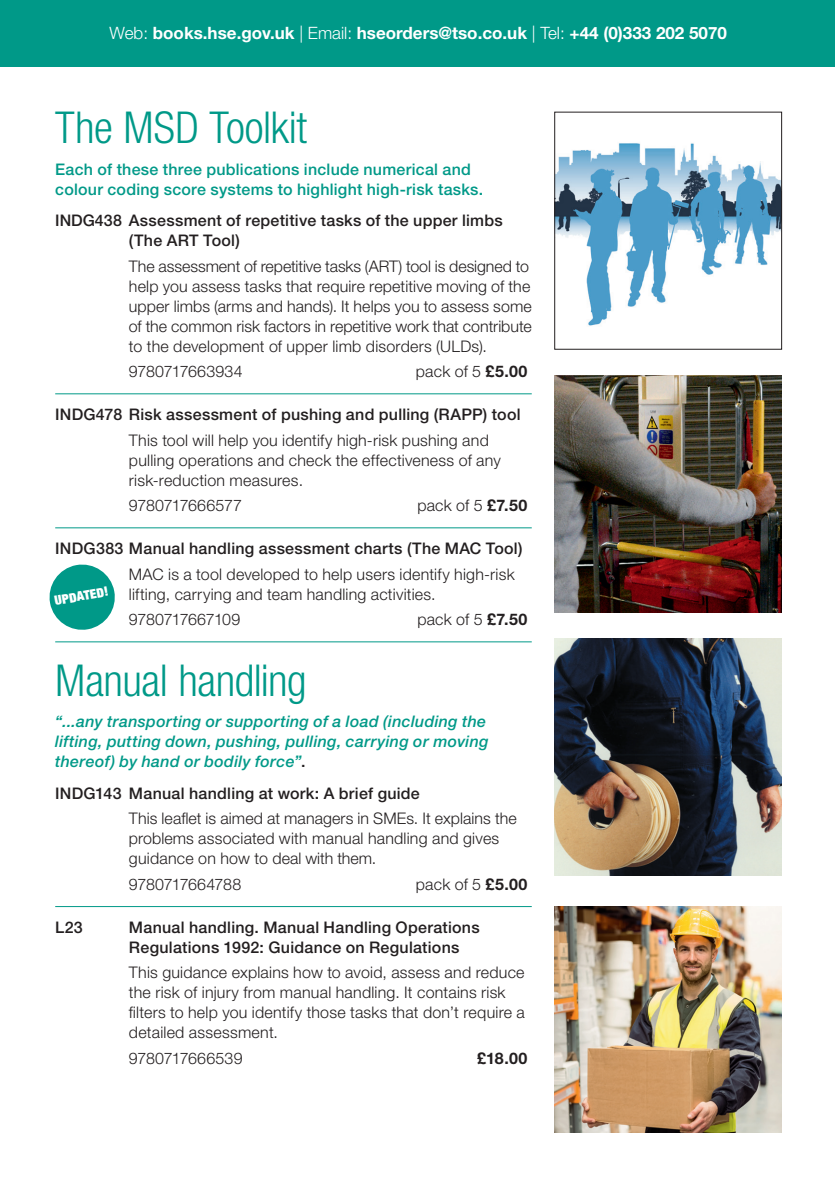
<style>
.page{position:relative;width:835px;height:1187px;background:#fff}
.page>*{position:absolute;margin:0;border:0;box-sizing:border-box;transform-origin:0 0}
.t1{font:300 condensed 44px "Helvetica Neue LT Std";letter-spacing:-.01em;color:#098}
.t2{font:700 17px "Helvetica Neue LT Std";color:#fff}
.t3{font:300 16px/20px "Helvetica Neue LT Std";letter-spacing:.01em;color:#231f20}
.t4{font:500 16px/20px "Helvetica Neue LT Std";letter-spacing:.015em;color:#231f20}
.t5{font:italic 500 16px/20px "Helvetica Neue LT Std";letter-spacing:.02em;color:#098}
.t6{font:500 16px/20px "Helvetica Neue LT Std";letter-spacing:.015em;color:#098}
.t7{font:300 16px "Helvetica Neue LT Std";letter-spacing:-.02em;color:#231f20}
.t8{font:300 16px "Helvetica Neue LT Std";letter-spacing:-.015em;color:#231f20}
.t9{font:700 16px "Helvetica Neue LT Std";color:#231f20}
.t10{font:900 condensed 13px "Helvetica Neue LT Std";color:#fff}
.s1{font-weight:300}
.s2{font-weight:700}
.s3{font-style:normal;color:#231f20}
</style>
<div class="page">
<div style="left:0;top:0;width:834px;height:67px;background:#098"></div>
<img style="left:554px;top:638px;width:227px;height:237px">
<img style="left:554px;top:906px;width:227px;height:226px">
<img style="left:556px;top:143px;width:223px;height:183px">
<div style="left:554px;top:112px;width:227px;height:237px;border:1px solid #231f20"></div>
<hr style="left:55px;top:393px;width:476px;height:1px;background:#098">
<hr style="left:55px;top:527px;width:476px;height:1px;background:#098">
<hr style="left:55px;top:641px;width:476px;height:1px;background:#098">
<hr style="left:55px;top:906px;width:476px;height:1px;background:#098">
<img style="left:554px;top:376px;width:227px;height:237px">
<svg style="left:49px;top:564px;width:66px;height:66px"></svg>
<p class="t2" style="left:110px;top:22px;width:619px"><span class="s1">Web:</span> books.hse.gov.uk <span class="s1">| Email:</span> hseorders@tso.co.uk <span class="s1">| Tel:</span> +44 (0)333 202 5070</p>
<h1 class="t1" style="left:55px;top:103px;width:253px">The MSD Toolkit</h1>
<p class="t6" style="left:55px;top:159px;width:429px">Each of these three publications include numerical and colour coding score systems to highlight high-risk tasks.</p>
<p class="t4" style="left:129px;top:210px;width:375px;text-indent:-74px">INDG438 Assessment of repetitive tasks of the upper limbs (The ART Tool)</p>
<p class="t3" style="left:129px;top:256px;width:404px">The assessment of repetitive tasks (ART) tool is designed to help you assess tasks that require repetitive moving of the upper limbs (arms and hands). It helps you to assess some of the common risk factors in repetitive work that contribute to the development of upper limb disorders (ULDs).</p>
<p class="t3" style="left:129px;top:361px;width:115px">9780717663934</p>
<p class="t3" style="left:416px;top:361px;width:113px">pack of 5 <span class="s2">£5.00</span></p>
<p class="t4" style="left:55px;top:404px;width:467px">INDG478 Risk assessment of pushing and pulling (RAPP) tool</p>
<p class="t3" style="left:129px;top:430px;width:373px">This tool will help you identify high-risk pushing and pulling operations and check the effectiveness of any risk-reduction measures.</p>
<p class="t8" style="left:129px;top:496px;width:114px">9780717666577</p>
<p class="t3" style="left:417px;top:495px;width:112px">pack of 5 <span class="s2">£7.50</span></p>
<p class="t4" style="left:55px;top:538px;width:468px">INDG383 Manual handling assessment charts (The MAC Tool)</p>
<p class="t3" style="left:129px;top:564px;width:387px">MAC is a tool developed to help users identify high-risk lifting, carrying and team handling activities.</p>
<p class="t7" style="left:129px;top:610px;width:113px">9780717667109</p>
<p class="t3" style="left:417px;top:609px;width:112px">pack of 5 <span class="s2">£7.50</span></p>
<h1 class="t1" style="left:55px;top:655px;width:253px">Manual handling</h1>
<p class="t5" style="left:55px;top:712px;width:435px">“...any transporting or supporting of a load (including the lifting, putting down, pushing, pulling, carrying or moving thereof) by hand or bodily force”<span class="s3">.</span></p>
<p class="t4" style="left:55px;top:783px;width:366px">INDG143 Manual handling at work: A brief guide</p>
<p class="t3" style="left:129px;top:808px;width:389px">This leaflet is aimed at managers in SMEs. It explains the problems associated with manual handling and gives guidance on how to deal with them.</p>
<p class="t7" style="left:129px;top:875px;width:114px">9780717664788</p>
<p class="t3" style="left:416px;top:874px;width:113px">pack of 5 <span class="s2">£5.00</span></p>
<p class="t4" style="left:55px;top:917px;width:29px">L23</p>
<p class="t4" style="left:129px;top:917px;width:352px">Manual handling. Manual Handling Operations<br>Regulations 1992: Guidance on Regulations</p>
<p class="t3" style="left:129px;top:962px;width:397px">This guidance explains how to avoid, assess and reduce the risk of injury from manual handling. It contains risk filters to help you identify those tasks that don’t require a detailed assessment.</p>
<p class="t3" style="left:129px;top:1048px;width:115px">9780717666539</p>
<p class="t9" style="left:477px;top:1048px;width:52px">£18.00</p>
<p class="t10" style="left:53px;top:593px;width:56px;rotate:-10deg">UPDATED!</p>
</div>
